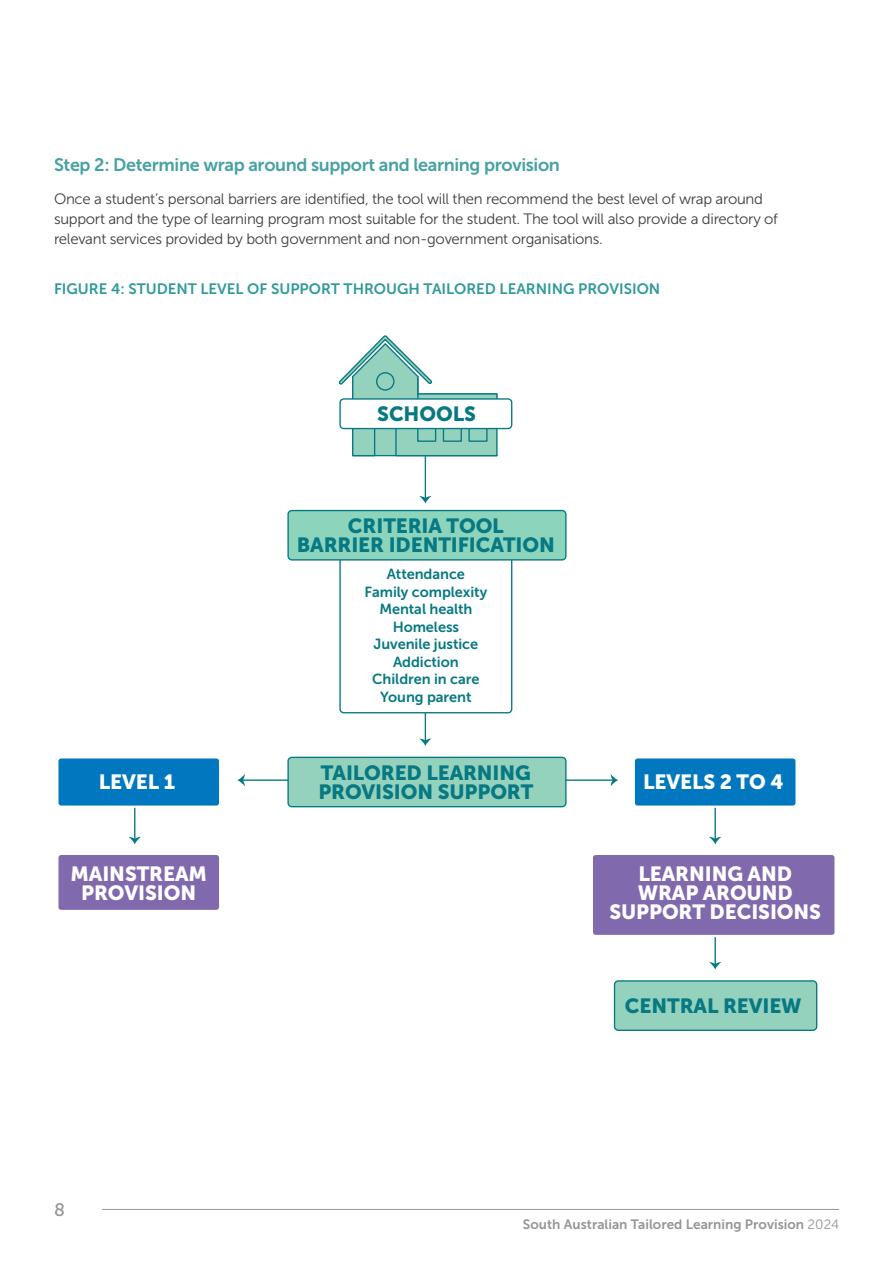
<style>
.page{position:relative;width:893px;height:1263px;background:#fff}
.page>*{position:absolute;margin:0;border:0;box-sizing:border-box;transform-origin:0 0}
.t1{font:20.4px/19px "Museo Sans 900";letter-spacing:-.005em;color:#077982;text-align:center}
.t2{font:20.4px/19px "Museo Sans 900";letter-spacing:-.005em;color:#fff;text-align:center}
.Body{font:18px "Museo Sans 700";letter-spacing:-.02em;color:#46a1a3}
.t3{font:18px "Museo Sans 500";color:#939598}
.Body-2{font:15px/20.2px "Museo Sans 300";letter-spacing:-.02em;color:#3e3e3f}
.Contents_H2{font:15px "Museo Sans 700";color:#309a9a}
.t4{font:14.55px/17.4px "Museo Sans 700";letter-spacing:-.005em;color:#077982;text-align:center}
.t5{font:13.5px "Museo Sans 700";color:#939598}
.s1{font-family:"Museo Sans 300"}
</style>
<div class="page">
<hr style="left:102px;top:1209px;width:737px;height:1px;background:#939598">
<hr style="left:714px;top:766px;width:2px;height:73px;background:#077982">
<svg style="left:709px;top:837px;width:12px;height:7px"></svg>
<hr style="left:714px;top:891px;width:2px;height:74px;background:#077982">
<svg style="left:709px;top:962px;width:12px;height:7px"></svg>
<hr style="left:425px;top:667px;width:1px;height:74px;background:#077982">
<svg style="left:419px;top:738px;width:13px;height:8px"></svg>
<hr style="left:134px;top:766px;width:1px;height:73px;background:#077982">
<svg style="left:129px;top:837px;width:12px;height:7px"></svg>
<hr style="left:242px;top:779px;width:74px;height:2px;background:#077982">
<svg style="left:237px;top:774px;width:8px;height:12px"></svg>
<hr style="left:540px;top:779px;width:73px;height:2px;background:#077982">
<svg style="left:611px;top:774px;width:7px;height:12px"></svg>
<div style="left:340px;top:517px;width:172px;height:196px;background:#fff;border-radius:4px"></div>
<div style="left:339px;top:517px;width:173px;height:196px;border:1px solid #077982;border-radius:4px"></div>
<div style="left:288px;top:510px;width:278px;height:50px;background:#8dd4bd;border-radius:4px"></div>
<div style="left:287px;top:510px;width:280px;height:50px;border:1px solid #077982;border-radius:4px"></div>
<hr style="left:425px;top:425px;width:1px;height:74px;background:#077982">
<svg style="left:419px;top:496px;width:13px;height:8px"></svg>
<svg style="left:338px;top:335px;width:160px;height:122px"></svg>
<div style="left:340px;top:399px;width:172px;height:29px;background:#fff;border-radius:4px"></div>
<div style="left:339px;top:398px;width:173px;height:31px;border:1px solid #077982;border-radius:4px"></div>
<div style="left:288px;top:757px;width:278px;height:50px;background:#95d2be;border-radius:4px"></div>
<div style="left:287px;top:757px;width:280px;height:50px;border:1px solid #077982;border-radius:4px"></div>
<div style="left:57px;top:757px;width:163px;height:50px;background:#0077bf;border-radius:4px"></div>
<div style="left:56px;top:756px;width:165px;height:52px;border:2px solid #fff;border-radius:4px"></div>
<div style="left:57px;top:854px;width:163px;height:57px;background:#8169ae;border-radius:4px"></div>
<div style="left:56px;top:853px;width:165px;height:59px;border:2px solid #fff;border-radius:4px"></div>
<div style="left:634px;top:757px;width:163px;height:50px;background:#0077bf;border-radius:4px"></div>
<div style="left:633px;top:756px;width:165px;height:52px;border:2px solid #fff;border-radius:4px"></div>
<div style="left:614px;top:981px;width:203px;height:49px;background:#95d2be;border-radius:4px"></div>
<div style="left:614px;top:980px;width:203px;height:51px;border:1px solid #077982;border-radius:4px"></div>
<div style="left:592px;top:854px;width:244px;height:82px;background:#8169ae;border-radius:4px"></div>
<div style="left:591px;top:853px;width:246px;height:84px;border:2px solid #fff;border-radius:4px"></div>
<p class="Body" style="left:54px;top:155px;width:507px">Step 2: Determine wrap around support and learning provision</p>
<p class="Body-2" style="left:54px;top:189px;width:725px">Once a student’s personal barriers are identified, the tool will then recommend the best level of wrap around support and the type of learning program most suitable for the student. The tool will also provide a directory of relevant services provided by both government and non-government organisations.</p>
<p class="Contents_H2" style="left:54px;top:280px;width:608px">FIGURE 4: STUDENT LEVEL OF SUPPORT THROUGH TAILORED LEARNING PROVISION</p>
<p class="t1" style="left:377px;top:404px;width:100px">SCHOOLS</p>
<p class="t1" style="left:297px;top:516px;width:260px">CRITERIA TOOL<br>BARRIER IDENTIFICATION</p>
<p class="t4" style="left:365px;top:565px;width:124px">Attendance<br>Family complexity<br>Mental health<br>Homeless<br>Juvenile justice<br>Addiction<br>Children in care<br>Young parent</p>
<p class="t1" style="left:318px;top:763px;width:217px;text-align:left">TAILORED LEARNING<br>PROVISION SUPPORT</p>
<p class="t2" style="left:99px;top:772px;width:78px">LEVEL 1</p>
<p class="t2" style="left:643px;top:772px;width:142px">LEVELS 2 TO 4</p>
<p class="t2" style="left:71px;top:864px;width:138px">MAINSTREAM<br>PROVISION</p>
<p class="t2" style="left:609px;top:864px;width:213px">LEARNING AND<br>WRAP AROUND<br>SUPPORT DECISIONS</p>
<p class="t3" style="left:54px;top:1200px;width:12px">8</p>
<p class="t1" style="left:625px;top:996px;width:178px">CENTRAL REVIEW</p>
<p class="t5" style="left:523px;top:1216px;width:318px">South Australian Tailored Learning Provision <span class="s1">2024</span></p>
</div>
